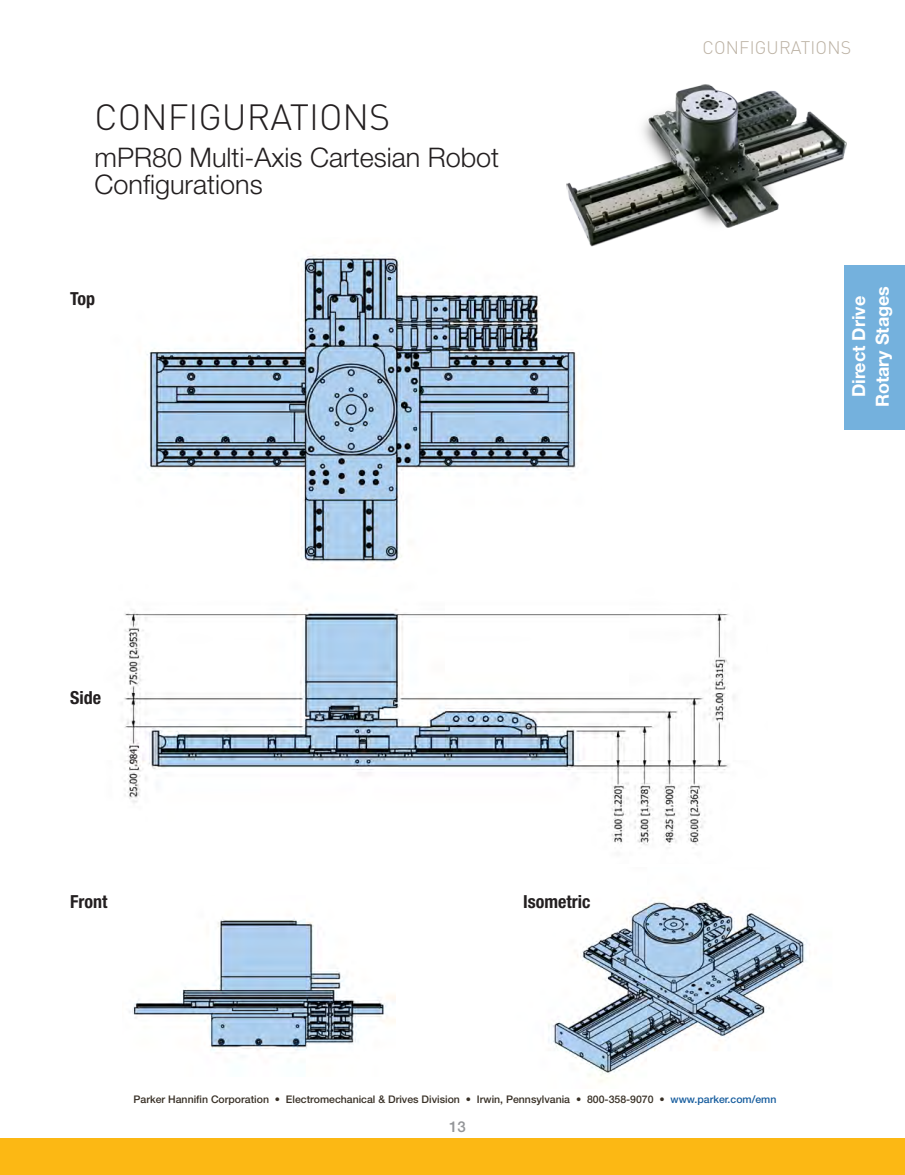
<style>
.page{position:relative;width:905px;height:1175px;background:#fff}
.page>*{position:absolute;margin:0;border:0;box-sizing:border-box;transform-origin:0 0}
.Section_headings{font:300 36px "DINOT";color:#231f20}
.HN_18_Lt_Black_Head{font:300 27px/27px "Helvetica Neue LT Std";color:#231f20}
.t1{font:700 18px/23.4px "Helvetica Neue LT Std";color:#fff;text-align:center}
.TOC_page_numbers{font:700 condensed 18px "Helvetica Neue LT Std";color:#231f20}
.t2{font:300 18px "DINOT";letter-spacing:.01em;color:#bbb1a3}
.t3{font:500 15px "Helvetica Neue LT Std";color:#939598}
.t4{font:500 10.5px "Helvetica Neue LT Std";color:#383026}
.s1{color:#175d9e}
</style>
<div class="page">
<div style="left:844px;top:265px;width:60px;height:164px;background:#74b1dd"></div>
<div style="left:0;top:1138px;width:904px;height:36px;background:#fcb814"></div>
<img style="left:145px;top:254px;width:437px;height:313px">
<img style="left:121px;top:608px;width:614px;height:240px">
<img style="left:129px;top:918px;width:266px;height:133px">
<img style="left:548px;top:897px;width:259px;height:185px">
<img style="left:553px;top:84px;width:294px;height:175px">
<p class="Section_headings" style="left:94px;top:92px;width:297px">CONFIGURATIONS</p>
<p class="HN_18_Lt_Black_Head" style="left:94px;top:144px;width:406px">mPR80 Multi-Axis Cartesian Robot<br>Configurations</p>
<p class="TOC_page_numbers" style="left:70px;top:287px;width:26px">Top</p>
<h3 class="t2" style="left:702px;top:36px;width:150px">CONFIGURATIONS</h3>
<h3 class="t1" style="left:846px;top:407px;width:123px;rotate:-90deg">Direct Drive<br>Rotary Stages</h3>
<p class="TOC_page_numbers" style="left:70px;top:686px;width:32px">Side</p>
<p class="TOC_page_numbers" style="left:70px;top:891px;width:39px">Front</p>
<p class="TOC_page_numbers" style="left:523px;top:891px;width:69px">Isometric</p>
<p class="t4" style="left:134px;top:1092px;width:644px">Parker Hannifin Corporation • Electromechanical &amp; Drives Division • Irwin, Pennsylvania • 800-358-9070 • <span class="s1">www.parker.com/emn</span></p>
<h3 class="t3" style="left:449px;top:1117px;width:18px">13</h3>
</div>
